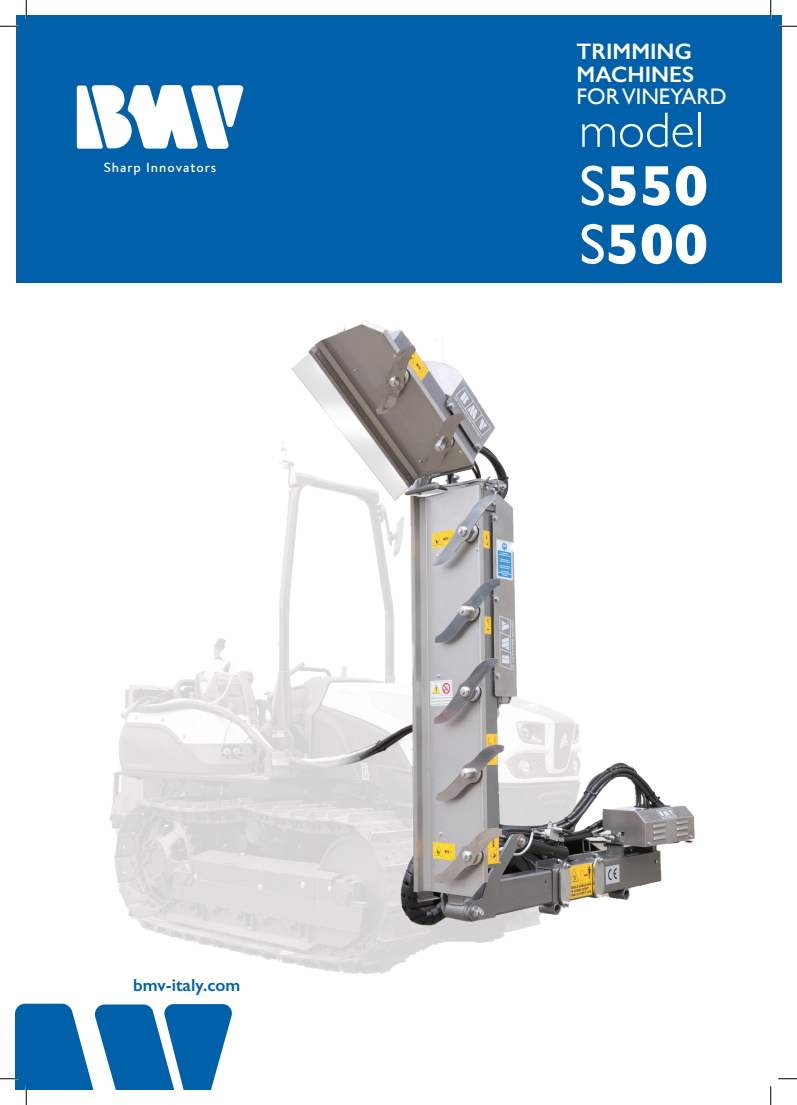
<style>
.page{position:relative;width:797px;height:1105px;background:#fff}
.page>*{position:absolute;margin:0;border:0;box-sizing:border-box;transform-origin:0 0}
.t1{font:700 57.5px "Gill Sans";color:#fff}
.t2{font:300 50px "Gill Sans";color:#fff}
.t3{font:600 22.5px "Gill Sans";color:#fff}
.t4{font:22.5px "Gill Sans";color:#fff}
.t5{font:600 17.5px "Gill Sans";color:#0060aa}
.t6{font:500 13.25px "Brandon Text";letter-spacing:.075em;color:#fff}
.s1{font-weight:400}
</style>
<div class="page">
<div style="left:16px;top:16px;width:765px;height:1073px;background:#0060aa"></div>
<div style="left:16px;top:283px;width:765px;height:806px;background:#fff"></div>
<svg style="left:77px;top:85px;width:167px;height:64px"></svg>
<img style="left:109px;top:320px;width:586px;height:654px">
<svg style="left:0;top:25px;width:19px;height:2px"></svg>
<svg style="left:778px;top:25px;width:19px;height:2px"></svg>
<svg style="left:778px;top:1078px;width:19px;height:1px"></svg>
<svg style="left:25px;top:0;width:2px;height:19px"></svg>
<svg style="left:0;top:1004px;width:232px;height:101px"></svg>
<svg style="left:770px;top:0;width:1px;height:19px"></svg>
<svg style="left:770px;top:1086px;width:1px;height:19px"></svg>
<p class="t6" style="left:104px;top:158px;width:114px">Sharp Innovators</p>
<p class="t5" style="left:133px;top:974px;width:108px">bmv-italy.com</p>
<p class="t3" style="left:576px;top:38px;width:117px">TRIMMING</p>
<p class="t3" style="left:576px;top:61px;width:119px">MACHINES</p>
<p class="t4" style="left:576px;top:84px;width:152px">FOR VINEYARD</p>
<p class="t2" style="left:579px;top:91px;width:126px">model</p>
<p class="t1" style="left:579px;top:140px;width:130px"><span class="s1">S</span>550</p>
<p class="t1" style="left:579px;top:199px;width:130px"><span class="s1">S</span>500</p>
</div>
